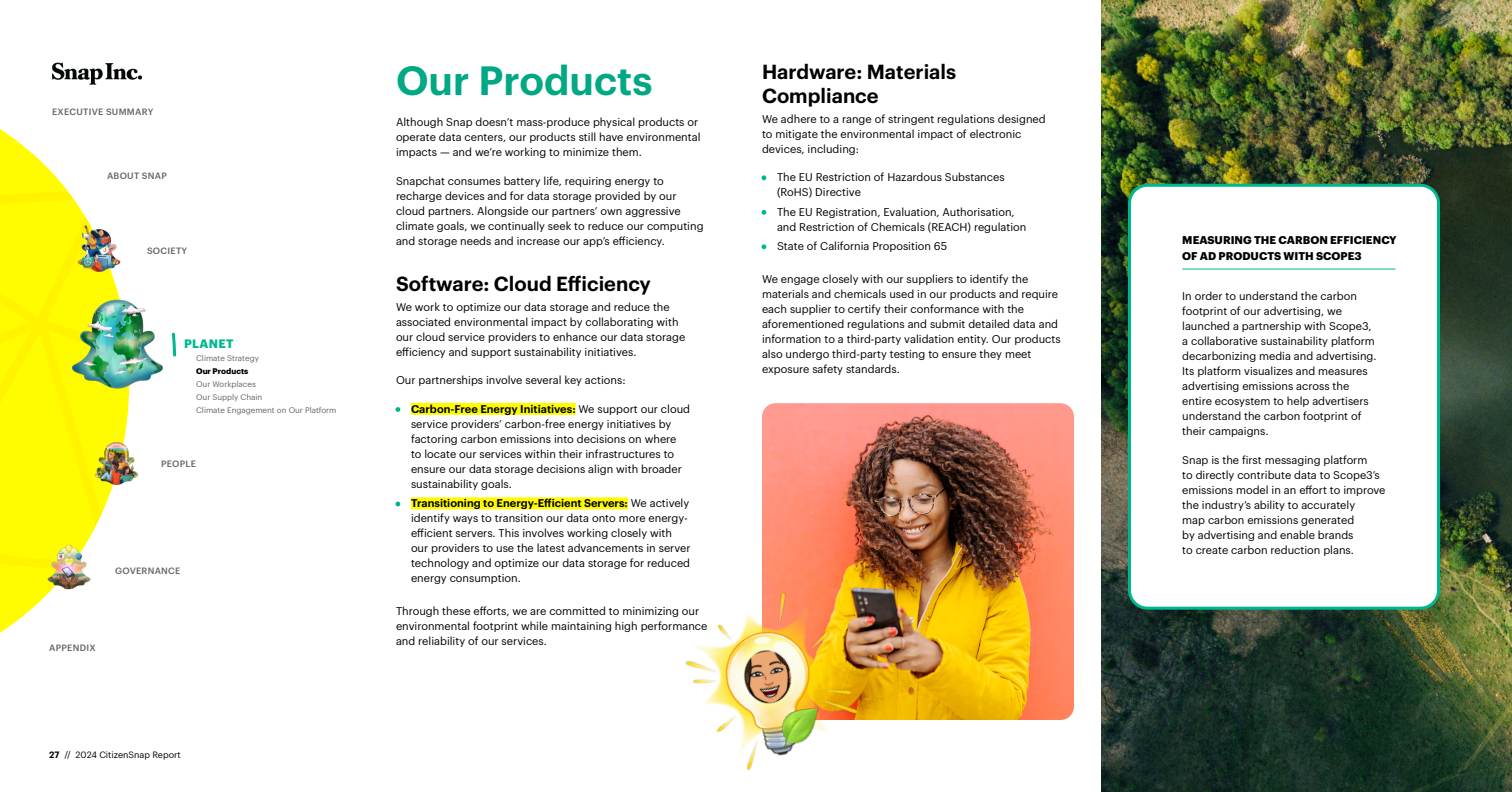
<style>
.page{position:relative;width:1512px;height:792px;background:#fff}
.page>*{position:absolute;margin:0;border:0;box-sizing:border-box;transform-origin:0 0}
.t1{font:600 40px "Graphik";color:#00a883}
.t2{font:600 20px/24px "Graphik";color:#000}
.t3{font:700 12px "Graphik";letter-spacing:.03em;color:#00b88f}
.BodyText{font:11px/15px "Graphik";color:#000}
.IMPACT_GOALS_-_H1{font:700 11px/16px "Graphik";letter-spacing:.005em;color:#000}
.t4{font:500 9px "Graphik";letter-spacing:.03em;color:#666}
.t5{font:9px "Graphik";color:#000}
.t6{font:8px/13px "Graphik";color:#666}
.t7{font:700 8px "Graphik";color:#000}
.s1{font-weight:600}
.s2{font-weight:500;color:#00b88f}
</style>
<div class="page">
<img style="left:1102px;top:0;width:410px;height:792px">
<div style="left:1130px;top:185px;width:308px;height:423px;background:#fff;border-radius:18px"></div>
<div style="left:1128px;top:184px;width:312px;height:426px;border:3px solid #00b88f;border-radius:18px"></div>
<hr style="left:1182px;top:269px;width:213px;height:1px;background:#00b88f">
<img style="left:762px;top:403px;width:312px;height:317px">
<img style="left:685px;top:578px;width:188px;height:193px">
<img style="left:773px;top:702px;width:60px;height:56px">
<div style="left:411px;top:403px;width:165px;height:12px;background:#fffc00"></div>
<div style="left:411px;top:497px;width:217px;height:12px;background:#fffc00"></div>
<svg style="left:0;top:577px;width:48px;height:56px"></svg>
<svg style="left:0;top:129px;width:129px;height:448px"></svg>
<img style="left:52px;top:62px;width:89px;height:23px">
<svg style="left:173px;top:332px;width:4px;height:25px"></svg>
<img style="left:63px;top:289px;width:110px;height:110px">
<img style="left:73px;top:225px;width:52px;height:52px">
<img style="left:43px;top:542px;width:52px;height:52px">
<img style="left:91px;top:438px;width:48px;height:51px">
<p class="t4" style="left:52px;top:104px;width:103px">EXECUTIVE SUMMARY</p>
<p class="t4" style="left:107px;top:169px;width:61px">ABOUT SNAP</p>
<p class="t4" style="left:147px;top:244px;width:42px">SOCIETY</p>
<p class="t3" style="left:184px;top:335px;width:51px">PLANET</p>
<p class="t6" style="left:196px;top:351px;width:64px">Climate Strategy</p>
<p class="t7" style="left:196px;top:365px;width:54px">Our Products</p>
<p class="t6" style="left:196px;top:377px;width:142px">Our Workplaces<br>Our Supply Chain<br>Climate Engagement on Our Platform</p>
<p class="t4" style="left:161px;top:457px;width:36px">PEOPLE</p>
<p class="t4" style="left:115px;top:563px;width:67px">GOVERNANCE</p>
<p class="t4" style="left:49px;top:641px;width:48px">APPENDIX</p>
<p class="t5" style="left:49px;top:748px;width:133px"><span class="s1">27</span> // 2024 CitizenSnap Report</p>
<h1 class="t1" style="left:396px;top:50px;width:258px">Our Products</h1>
<p class="BodyText" style="left:396px;top:114px;width:306px">Although Snap doesn’t mass-produce physical products or operate data centers, our products still have environmental impacts — and we’re working to minimize them.</p>
<p class="BodyText" style="left:396px;top:172px;width:309px">Snapchat consumes battery life, requiring energy to recharge devices and for data storage provided by our cloud partners. Alongside our partners’ own aggressive climate goals, we continually seek to reduce our computing and storage needs and increase our app’s efficiency.</p>
<h2 class="t2" style="left:396px;top:270px;width:256px">Software: Cloud Efficiency</h2>
<p class="BodyText" style="left:396px;top:298px;width:291px">We work to optimize our data storage and reduce the associated environmental impact by collaborating with our cloud service providers to enhance our data storage efficiency and support sustainability initiatives.</p>
<p class="BodyText" style="left:396px;top:372px;width:231px">Our partnerships involve several key actions:</p>
<p class="BodyText" style="left:411px;top:400px;width:281px;text-indent:-15px"><span class="s2">•</span> <span class="s1">Carbon-Free Energy Initiatives:</span> We support our cloud service providers’ carbon-free energy initiatives by factoring carbon emissions into decisions on where<br>to locate our services within their infrastructures to ensure our data storage decisions align with broader sustainability goals.</p>
<p class="BodyText" style="left:411px;top:495px;width:281px;text-indent:-15px"><span class="s2">•</span> <span class="s1">Transitioning to Energy-Efficient Servers:</span> We actively identify ways to transition our data onto more energy&shy;efficient servers. This involves working closely with our providers to use the latest advancements in server technology and optimize our data storage for reduced energy consumption.</p>
<p class="BodyText" style="left:396px;top:603px;width:313px">Through these efforts, we are committed to minimizing our environmental footprint while maintaining high performance and reliability of our services.</p>
<h2 class="t2" style="left:762px;top:58px;width:196px">Hardware: Materials<br>Compliance</h2>
<p class="BodyText" style="left:762px;top:110px;width:285px">We adhere to a range of stringent regulations designed to mitigate the environmental impact of electronic devices, including:</p>
<p class="BodyText" style="left:777px;top:169px;width:229px;text-indent:-15px"><span class="s2">•</span> The EU Restriction of Hazardous Substances (RoHS) Directive</p>
<p class="BodyText" style="left:777px;top:203px;width:251px;text-indent:-15px"><span class="s2">•</span> The EU Registration, Evaluation, Authorisation, and Restriction of Chemicals (REACH) regulation</p>
<p class="BodyText" style="left:762px;top:238px;width:187px"><span class="s2">•</span> State of California Proposition 65</p>
<p class="BodyText" style="left:762px;top:271px;width:300px">We engage closely with our suppliers to identify the materials and chemicals used in our products and require each supplier to certify their conformance with the aforementioned regulations and submit detailed data and information to a third-party validation entity. Our products also undergo third-party testing to ensure they meet exposure safety standards.</p>
<p class="IMPACT_GOALS_-_H1" style="left:1182px;top:231px;width:216px">MEASURING THE CARBON EFFICIENCY<br>OF AD PRODUCTS WITH SCOPE3</p>
<p class="BodyText" style="left:1182px;top:288px;width:196px">In order to understand the carbon footprint of our advertising, we launched a partnership with Scope3, a collaborative sustainability platform decarbonizing media and advertising.<br>Its platform visualizes and measures advertising emissions across the entire ecosystem to help advertisers understand the carbon footprint of their campaigns.</p>
<p class="BodyText" style="left:1182px;top:452px;width:205px">Snap is the first messaging platform<br>to directly contribute data to Scope3’s emissions model in an effort to improve the industry’s ability to accurately<br>map carbon emissions generated<br>by advertising and enable brands<br>to create carbon reduction plans.</p>
</div>
